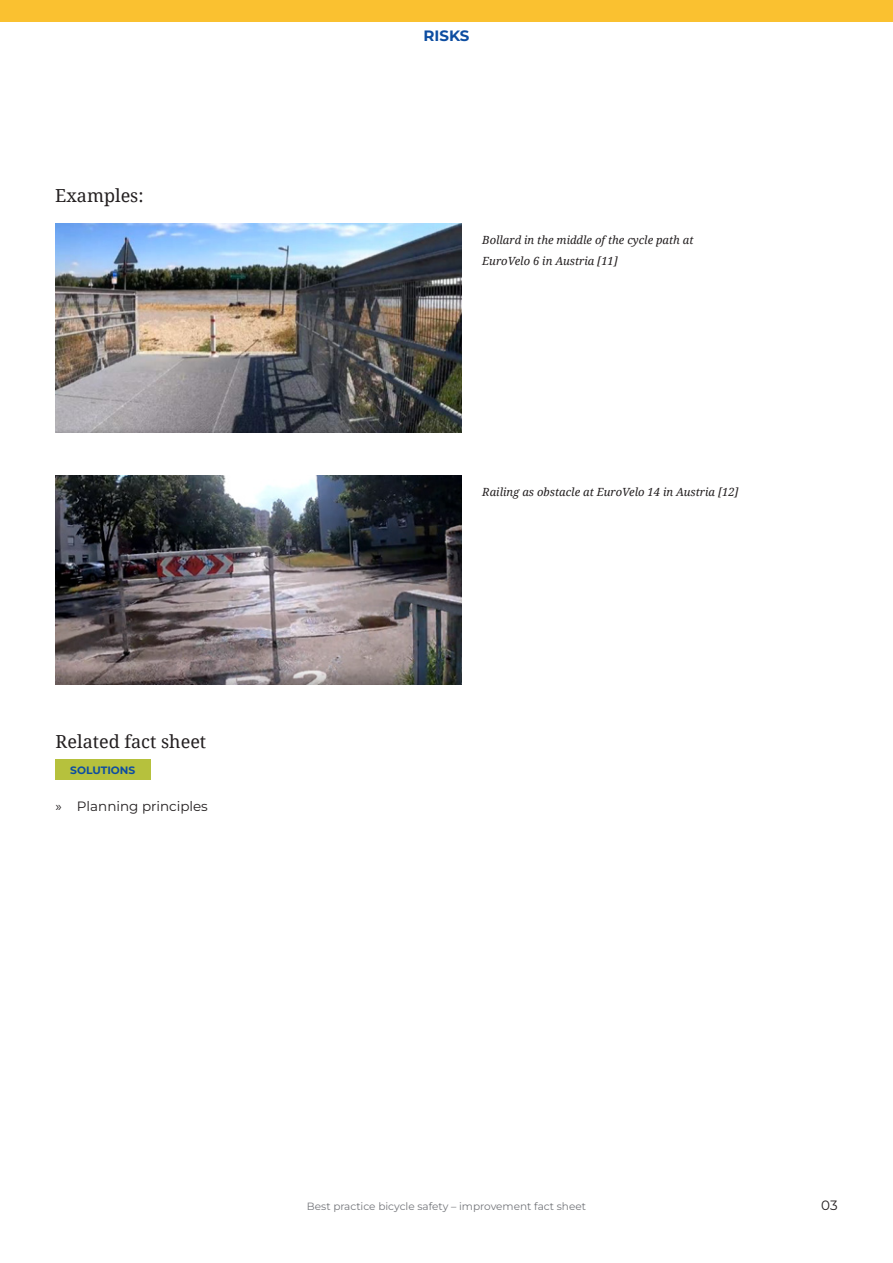
<style>
.page{position:relative;width:893px;height:1263px;background:#fff}
.page>*{position:absolute;margin:0;border:0;box-sizing:border-box;transform-origin:0 0}
.Head02{font:18px "Noto Serif";color:#231f20}
.t1{font:700 15px "Montserrat";color:#0d4da1}
.Aufzählung{font:13.5px "Montserrat";color:#231f20}
.Bildtext{font:italic 11.25px/21px "Noto Serif";color:#231f20}
.t2{font:700 10.65px "Montserrat";color:#0d4da1}
.t3{font:10.5px "Montserrat";color:#74767b}
</style>
<div class="page">
<div style="left:0;top:0;width:893px;height:21px;background:#fac130"></div>
<img style="left:56px;top:223px;width:406px;height:210px">
<img style="left:55px;top:475px;width:407px;height:209px">
<div style="left:55px;top:759px;width:95px;height:20px;background:#b6c13d"></div>
<p class="Head02" style="left:55px;top:183px;width:90px">Examples:</p>
<p class="Head02" style="left:56px;top:729px;width:152px">Related fact sheet</p>
<p class="t2" style="left:70px;top:763px;width:67px">SOLUTIONS</p>
<p class="Aufzählung" style="left:56px;top:797px;width:154px">» Planning principles</p>
<h2 class="t1" style="left:423px;top:26px;width:47px">RISKS</h2>
<p class="Bildtext" style="left:482px;top:229px;width:213px">Bollard in the middle of the cycle path at<br>EuroVelo 6 in Austria [11]</p>
<p class="Bildtext" style="left:482px;top:481px;width:258px">Railing as obstacle at EuroVelo 14 in Austria [12]</p>
<p class="t3" style="left:307px;top:1200px;width:281px">Best practice bicycle safety – improvement fact sheet</p>
<p class="Aufzählung" style="left:821px;top:1196px;width:18px">03</p>
</div>
